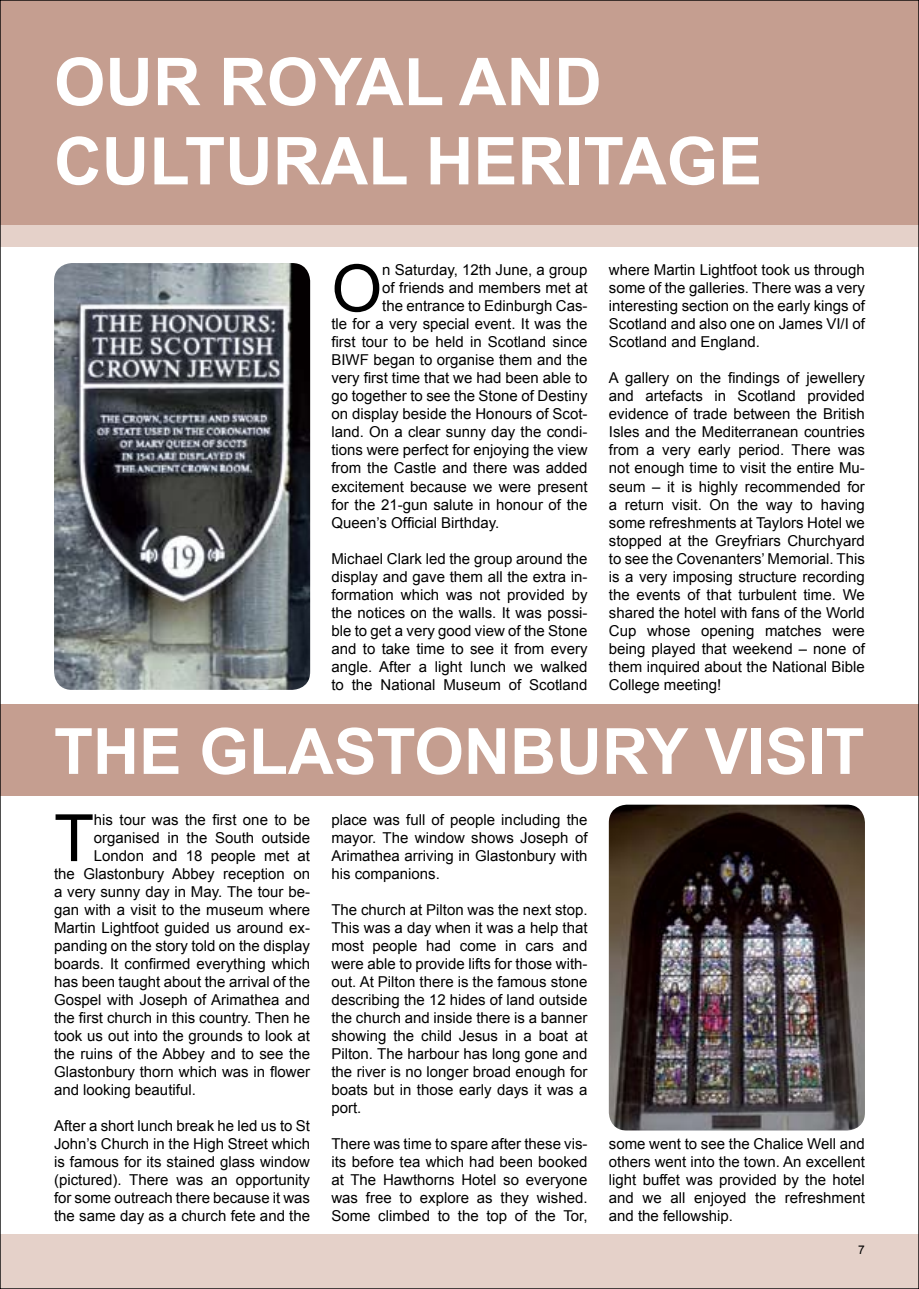
<style>
.page{position:relative;width:919px;height:1289px;background:#fff}
.page>*{position:absolute;margin:0;border:0;box-sizing:border-box;transform-origin:0 0}
.t1{font:700 66px/79.2px "Arial";color:#fff}
.t2{font:65.25px "Arial";color:#000}
.t3{font:700 63.75px "Arial";color:#fff}
.t4{font:15px/18px "Arial";color:#000;text-align:justify}
.t5{font:12px "Arial";color:#000}
</style>
<div class="page">
<div style="left:0;top:0;width:918px;height:228px;background:#c59e90"></div>
<div style="left:0;top:1234px;width:918px;height:54px;background:#e5d1c9"></div>
<div style="left:0;top:225px;width:918px;height:22px;background:#e5d1c9"></div>
<img style="left:54px;top:263px;width:256px;height:427px">
<div style="left:0;top:704px;width:918px;height:91px;background:#c59e90"></div>
<img style="left:608px;top:804px;width:256px;height:326px">
<h1 class="t1" style="left:54px;top:45px;width:709px">OUR ROYAL AND<br>CULTURAL HERITAGE</h1>
<h2 class="t2" style="left:331px;top:246px;width:52px">O</h2>
<p class="t4" style="left:382px;top:261px;width:207px">n Saturday, 12th June, a group</p>
<p class="t4" style="left:382px;top:279px;width:207px">of friends and members met at</p>
<p class="t4" style="left:382px;top:297px;width:207px">the entrance to Edinburgh Cas-</p>
<p class="t4" style="left:331px;top:315px;width:257px">tle for a very special event. It was the</p>
<p class="t4" style="left:331px;top:333px;width:257px">first tour to be held in Scotland since</p>
<p class="t4" style="left:331px;top:351px;width:257px">BIWF began to organise them and the</p>
<p class="t4" style="left:331px;top:369px;width:257px">very first time that we had been able to</p>
<p class="t4" style="left:331px;top:387px;width:257px">go together to see the Stone of Destiny</p>
<p class="t4" style="left:331px;top:405px;width:257px">on display beside the Honours of Scot-</p>
<p class="t4" style="left:331px;top:423px;width:257px">land. On a clear sunny day the condi-</p>
<p class="t4" style="left:331px;top:441px;width:257px">tions were perfect for enjoying the view</p>
<p class="t4" style="left:331px;top:459px;width:257px">from the Castle and there was added</p>
<p class="t4" style="left:331px;top:477px;width:257px">excitement because we were present</p>
<p class="t4" style="left:331px;top:495px;width:257px">for the 21-gun salute in honour of the</p>
<p class="t4" style="left:331px;top:513px;width:169px">Queen’s Official Birthday.</p>
<p class="t4" style="left:331px;top:549px;width:257px">Michael Clark led the group around the display and gave them all the extra in&shy;formation which was not provided by the notices on the walls. It was possi&shy;ble to get a very good view of the Stone and to take time to see it from every angle. After a light lunch we walked to the National Museum of Scotland</p>
<p class="t4" style="left:608px;top:261px;width:257px">where Martin Lightfoot took us through some of the galleries. There was a very interesting section on the early kings of Scotland and also one on James VI/I of Scotland and England.</p>
<p class="t4" style="left:608px;top:369px;width:257px">A gallery on the findings of jewellery and artefacts in Scotland provided evidence of trade between the British Isles and the Mediterranean countries from a very early period. There was not enough time to visit the entire Mu&shy;seum – it is highly recommended for a return visit. On the way to having some refreshments at Taylors Hotel we stopped at the Greyfriars Churchyard to see the Covenanters’ Memorial. This is a very imposing structure recording the events of that turbulent time. We shared the hotel with fans of the World Cup whose opening matches were being played that weekend – none of them inquired about the National Bible College meeting!</p>
<h3 class="t3" style="left:54px;top:709px;width:811px">THE GLASTONBURY VISIT</h3>
<h2 class="t2" style="left:54px;top:795px;width:41px">T</h2>
<p class="t4" style="left:94px;top:811px;width:218px">his tour was the first one to be</p>
<p class="t4" style="left:94px;top:829px;width:218px">organised in the South outside</p>
<p class="t4" style="left:94px;top:847px;width:218px">London and 18 people met at</p>
<p class="t4" style="left:54px;top:865px;width:257px">the Glastonbury Abbey reception on</p>
<p class="t4" style="left:54px;top:883px;width:257px">a very sunny day in May. The tour be-</p>
<p class="t4" style="left:54px;top:901px;width:257px">gan with a visit to the museum where</p>
<p class="t4" style="left:54px;top:919px;width:257px">Martin Lightfoot guided us around ex-</p>
<p class="t4" style="left:54px;top:937px;width:257px">panding on the story told on the display</p>
<p class="t4" style="left:54px;top:955px;width:257px">boards. It confirmed everything which</p>
<p class="t4" style="left:54px;top:973px;width:257px">has been taught about the arrival of the</p>
<p class="t4" style="left:54px;top:991px;width:257px">Gospel with Joseph of Arimathea and</p>
<p class="t4" style="left:54px;top:1009px;width:257px">the first church in this country. Then he</p>
<p class="t4" style="left:54px;top:1027px;width:257px">took us out into the grounds to look at</p>
<p class="t4" style="left:54px;top:1045px;width:257px">the ruins of the Abbey and to see the</p>
<p class="t4" style="left:54px;top:1063px;width:257px">Glastonbury thorn which was in flower</p>
<p class="t4" style="left:54px;top:1081px;width:143px">and looking beautiful.</p>
<p class="t4" style="left:54px;top:1117px;width:257px">After a short lunch break he led us to St John’s Church in the High Street which is famous for its stained glass window (pictured). There was an opportunity for some outreach there because it was the same day as a church fete and the</p>
<p class="t4" style="left:331px;top:811px;width:257px">place was full of people including the mayor. The window shows Joseph of Arimathea arriving in Glastonbury with his companions.</p>
<p class="t4" style="left:331px;top:901px;width:257px">The church at Pilton was the next stop.<br>This was a day when it was a help that most people had come in cars and were able to provide lifts for those with&shy;out. At Pilton there is the famous stone describing the 12 hides of land outside the church and inside there is a banner showing the child Jesus in a boat at Pilton. The harbour has long gone and the river is no longer broad enough for boats but in those early days it was a port.</p>
<p class="t4" style="left:331px;top:1135px;width:258px">There was time to spare after these vis&shy;its before tea which had been booked at The Hawthorns Hotel so everyone was free to explore as they wished.<br>Some climbed to the top of the Tor,</p>
<p class="t4" style="left:608px;top:1134px;width:257px">some went to see the Chalice Well and others went into the town. An excellent light buffet was provided by the hotel and we all enjoyed the refreshment and the fellowship.</p>
<p class="t5" style="left:858px;top:1242px;width:8px">7</p>
</div>
